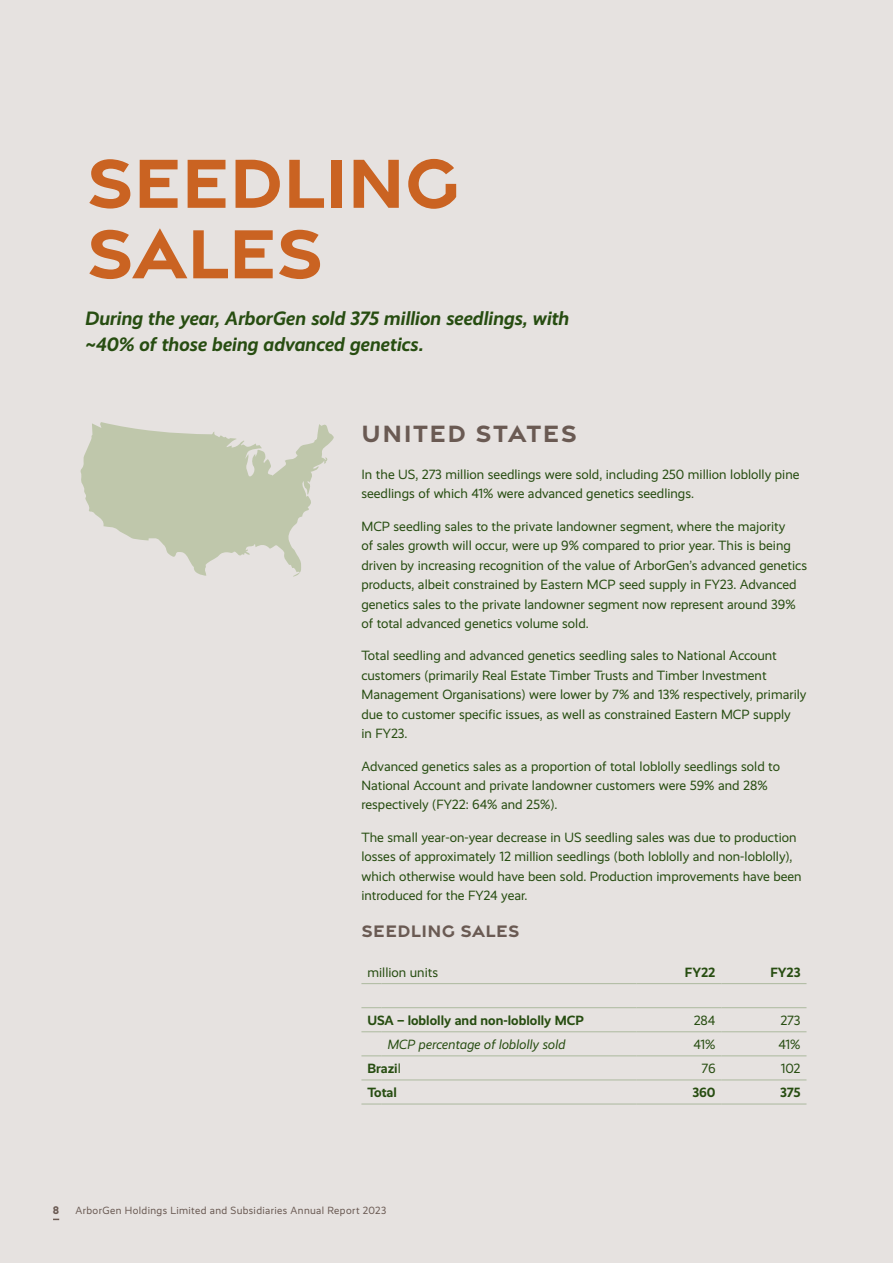
<style>
.page{position:relative;width:893px;height:1263px;background:#e6e2e0}
.page>*{position:absolute;margin:0;border:0;box-sizing:border-box;transform-origin:0 0}
.t1{font:700 75px/70.5px "Gravesend Sans";letter-spacing:-.01em;color:#ca6322}
.t2{font:700 25.5px "Gravesend Sans";letter-spacing:.055em;color:#6a5a53}
.t3{font:italic 700 19.5px/25.5px "Realist";letter-spacing:-.005em;color:#274d11}
.t4{font:700 18px "Gravesend Sans";letter-spacing:.02em;color:#6a5a53}
.t5{font:13.5px/19.5px "Realist";color:#274d11}
.t6{font:700 13.5px "Realist";color:#274d11}
.t7{font:italic 13.5px "Realist";color:#274d11}
.t8{font:700 12px "Gravesend Sans";color:#6a5a53}
.t9{font:10.5px "Realist";letter-spacing:.035em;color:#6a5a53}
.s1{font-weight:400}
</style>
<div class="page">
<svg style="left:53px;top:1218px;width:6px;height:2px"></svg>
<svg style="left:361px;top:1104px;width:20px;height:1px"></svg>
<hr style="left:381px;top:1104px;width:255px;height:1px;background:#acb99e">
<hr style="left:636px;top:1104px;width:85px;height:1px;background:#acb99e">
<hr style="left:721px;top:1104px;width:85px;height:1px;background:#acb99e">
<svg style="left:361px;top:1079px;width:20px;height:1px"></svg>
<hr style="left:381px;top:1079px;width:255px;height:1px;background:#acb99e">
<hr style="left:636px;top:1079px;width:85px;height:1px;background:#acb99e">
<hr style="left:721px;top:1079px;width:85px;height:1px;background:#acb99e">
<svg style="left:361px;top:983px;width:20px;height:1px"></svg>
<hr style="left:381px;top:983px;width:255px;height:1px;background:#acb99e">
<hr style="left:636px;top:983px;width:85px;height:1px;background:#acb99e">
<hr style="left:721px;top:983px;width:85px;height:1px;background:#acb99e">
<svg style="left:361px;top:1007px;width:20px;height:1px"></svg>
<hr style="left:381px;top:1007px;width:255px;height:1px;background:#acb99e">
<hr style="left:636px;top:1007px;width:85px;height:1px;background:#acb99e">
<hr style="left:721px;top:1007px;width:85px;height:1px;background:#acb99e">
<svg style="left:361px;top:1031px;width:20px;height:1px"></svg>
<hr style="left:381px;top:1031px;width:255px;height:1px;background:#acb99e">
<hr style="left:636px;top:1031px;width:85px;height:1px;background:#acb99e">
<hr style="left:721px;top:1031px;width:85px;height:1px;background:#acb99e">
<svg style="left:361px;top:1055px;width:20px;height:1px"></svg>
<hr style="left:381px;top:1055px;width:255px;height:1px;background:#acb99e">
<hr style="left:636px;top:1055px;width:85px;height:1px;background:#acb99e">
<hr style="left:721px;top:1055px;width:85px;height:1px;background:#acb99e">
<svg style="left:80px;top:422px;width:254px;height:155px"></svg>
<h1 class="t1" style="left:86px;top:143px;width:375px">SEEDLING<br>SALES</h1>
<h3 class="t3" style="left:85px;top:306px;width:486px">During the year, ArborGen sold 375 million seedlings, with ~40% of those being advanced genetics.</h3>
<h2 class="t2" style="left:361px;top:417px;width:217px">UNITED STATES</h2>
<p class="t5" style="left:361px;top:464px;width:440px">In the US, 273 million seedlings were sold, including 250 million loblolly pine seedlings of which 41% were advanced genetics seedlings.</p>
<p class="t5" style="left:361px;top:516px;width:447px">MCP seedling sales to the private landowner segment, where the majority<br>of sales growth will occur, were up 9% compared to prior year. This is being driven by increasing recognition of the value of ArborGen’s advanced genetics products, albeit constrained by Eastern MCP seed supply in FY23. Advanced genetics sales to the private landowner segment now represent around 39% of total advanced genetics volume sold.</p>
<p class="t5" style="left:361px;top:646px;width:447px">Total seedling and advanced genetics seedling sales to National Account customers (primarily Real Estate Timber Trusts and Timber Investment Management Organisations) were lower by 7% and 13% respectively, primarily due to customer specific issues, as well as constrained Eastern MCP supply<br>in FY23.</p>
<p class="t5" style="left:361px;top:756px;width:420px">Advanced genetics sales as a proportion of total loblolly seedlings sold to<br>National Account and private landowner customers were 59% and 28% respectively (FY22: 64% and 25%).</p>
<p class="t5" style="left:361px;top:827px;width:442px">The small year-on-year decrease in US seedling sales was due to production losses of approximately 12 million seedlings (both loblolly and non-loblolly), which otherwise would have been sold. Production improvements have been introduced for the FY24 year.</p>
<h3 class="t4" style="left:361px;top:919px;width:160px">SEEDLING SALES</h3>
<p class="t5" style="left:367px;top:962px;width:72px">million units</p>
<p class="t6" style="left:685px;top:964px;width:32px">FY22</p>
<p class="t6" style="left:770px;top:964px;width:32px">FY23</p>
<p class="t6" style="left:367px;top:1012px;width:218px">USA – loblolly and non-loblolly MCP</p>
<p class="t5" style="left:694px;top:1011px;width:23px">284</p>
<p class="t5" style="left:780px;top:1011px;width:22px">273</p>
<p class="t7" style="left:387px;top:1037px;width:180px">MCP percentage of loblolly sold</p>
<p class="t5" style="left:693px;top:1035px;width:24px">41%</p>
<p class="t5" style="left:778px;top:1035px;width:24px">41%</p>
<p class="t6" style="left:367px;top:1060px;width:35px">Brazi<span class="s1">l</span></p>
<p class="t5" style="left:702px;top:1059px;width:15px">76</p>
<p class="t5" style="left:781px;top:1059px;width:21px">102</p>
<p class="t6" style="left:367px;top:1085px;width:31px">Total</p>
<p class="t6" style="left:692px;top:1085px;width:25px">360</p>
<p class="t6" style="left:780px;top:1085px;width:22px">375</p>
<p class="t8" style="left:53px;top:1202px;width:8px">8</p>
<p class="t9" style="left:75px;top:1205px;width:312px">ArborGen Holdings Limited and Subsidiaries Annual Report 2023</p>
</div>
